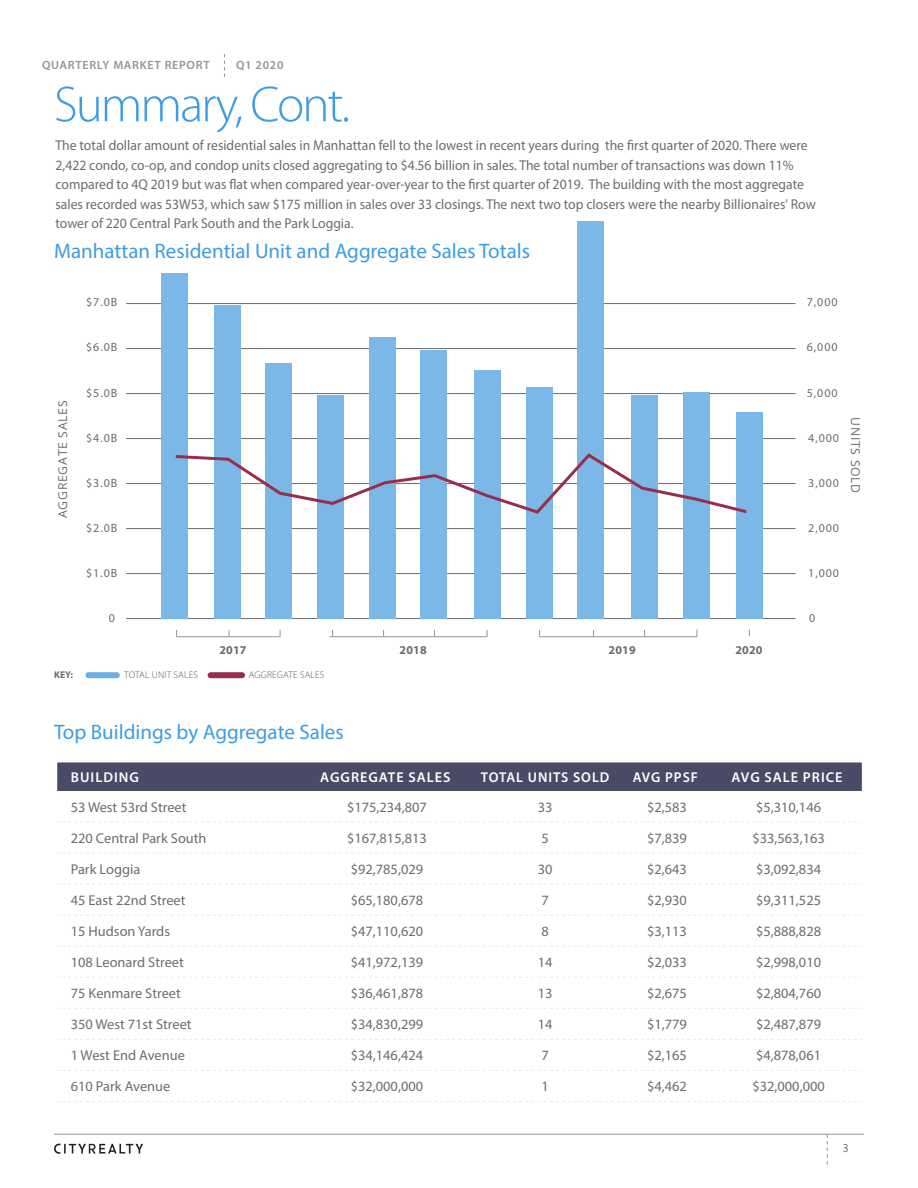
<style>
.page{position:relative;width:918px;height:1188px;background:#fff}
.page>*{position:absolute;margin:0;border:0;box-sizing:border-box;transform-origin:0 0}
.t1{font:300 51px "Myriad Pro";letter-spacing:-.04em;color:#3d9de3}
.Paragraph_Style_1{font:21px "Myriad Pro";color:#3d9de3}
.t2{font:14.25px/19.5px "Myriad Pro";color:#6c6d70;scale:.96 1}
.t3{font:14.25px "Myriad Pro";color:#6c6d70}
.t4{font:600 14.25px "Myriad Pro";letter-spacing:.07em;color:#fff}
.t5{font:12.3px "Open Sans";letter-spacing:.06em;color:#6c6d70}
.t6{font:12px "Myriad Pro";letter-spacing:.075em;color:#6c6d70}
.t7{font:600 12px "Myriad Pro";letter-spacing:.06em;color:#939598}
.t8{font:700 12px "Myriad Pro";letter-spacing:.015em;color:#6c6d70}
.t9{font:300 12px "Myriad Pro";color:#231f20}
.t10{font:300 9.75px "Myriad Pro";letter-spacing:.02em;color:#57585a}
.t11{font:700 9.75px "Myriad Pro";color:#6c6d70}
</style>
<div class="page">
<hr style="left:54px;top:1134px;width:810px;height:1px;background:#939598">
<svg style="left:54px;top:1143px;width:89px;height:11px"></svg>
<svg style="left:827px;top:1134px;width:1px;height:30px"></svg>
<svg style="left:224px;top:54px;width:1px;height:23px"></svg>
<hr style="left:330px;top:636px;width:157px;height:1px;background:#939598">
<hr style="left:177px;top:636px;width:103px;height:1px;background:#939598">
<hr style="left:540px;top:636px;width:157px;height:1px;background:#939598">
<div style="left:57px;top:762px;width:805px;height:29px;background:#494a66"></div>
<svg style="left:62px;top:822px;width:795px;height:1px"></svg>
<svg style="left:62px;top:853px;width:800px;height:1px"></svg>
<svg style="left:57px;top:884px;width:805px;height:1px"></svg>
<svg style="left:57px;top:915px;width:805px;height:1px"></svg>
<svg style="left:57px;top:946px;width:805px;height:1px"></svg>
<svg style="left:57px;top:977px;width:805px;height:1px"></svg>
<svg style="left:57px;top:1008px;width:805px;height:1px"></svg>
<svg style="left:57px;top:1039px;width:805px;height:1px"></svg>
<svg style="left:57px;top:1070px;width:805px;height:1px"></svg>
<svg style="left:57px;top:1101px;width:805px;height:1px"></svg>
<div style="left:211px;top:672px;width:31px;height:6px;background:#972f4c"></div>
<div style="left:88px;top:672px;width:29px;height:6px;background:#6cafe4"></div>
<hr style="left:126px;top:348px;width:670px;height:1px;background:#6c6d70">
<hr style="left:126px;top:528px;width:670px;height:1px;background:#6c6d70">
<hr style="left:126px;top:438px;width:670px;height:1px;background:#6c6d70">
<hr style="left:126px;top:573px;width:670px;height:1px;background:#6c6d70">
<hr style="left:126px;top:393px;width:670px;height:1px;background:#6c6d70">
<hr style="left:126px;top:483px;width:670px;height:1px;background:#6c6d70">
<hr style="left:126px;top:618px;width:670px;height:1px;background:#6c6d70">
<hr style="left:126px;top:303px;width:670px;height:1px;background:#6c6d70">
<div style="left:684px;top:393px;width:26px;height:226px;background:#7bb7e7"></div>
<div style="left:369px;top:338px;width:26px;height:281px;background:#7bb7e7"></div>
<div style="left:317px;top:395px;width:27px;height:224px;background:#7bb7e7"></div>
<div style="left:265px;top:363px;width:27px;height:256px;background:#7bb7e7"></div>
<div style="left:420px;top:351px;width:26px;height:268px;background:#7bb7e7"></div>
<div style="left:474px;top:370px;width:26px;height:249px;background:#7bb7e7"></div>
<div style="left:527px;top:387px;width:26px;height:232px;background:#7bb7e7"></div>
<div style="left:578px;top:221px;width:26px;height:398px;background:#7bb7e7"></div>
<div style="left:631px;top:395px;width:26px;height:224px;background:#7bb7e7"></div>
<div style="left:736px;top:412px;width:26px;height:207px;background:#7bb7e7"></div>
<div style="left:162px;top:273px;width:26px;height:346px;background:#7bb7e7"></div>
<div style="left:214px;top:306px;width:26px;height:313px;background:#7bb7e7"></div>
<svg style="left:175px;top:451px;width:572px;height:64px"></svg>
<p class="t7" style="left:42px;top:58px;width:169px">QUARTERLY MARKET REPORT</p>
<p class="t7" style="left:236px;top:58px;width:49px">Q1 2020</p>
<p class="t1" style="left:54px;top:76px;width:298px">Summary, Cont.</p>
<p class="t2" style="left:55px;top:136px;width:794px">The total dollar amount of residential sales in Manhattan fell to the lowest in recent years during the first quarter of 2020. There were 2,422 condo, co-op, and condop units closed aggregating to $4.56 billion in sales. The total number of transactions was down 11% compared to 4Q 2019 but was flat when compared year-over-year to the first quarter of 2019. The building with the most aggregate sales recorded was 53W53, which saw $175 million in sales over 33 closings. The next two top closers were the nearby Billionaires' Row tower of 220 Central Park South and the Park Loggia.</p>
<p class="Paragraph_Style_1" style="left:54px;top:238px;width:478px">Manhattan Residential Unit and Aggregate Sales Totals</p>
<p class="t5" style="left:54px;top:518px;width:119px;rotate:-90deg">AGGREGATE SALES</p>
<p class="t11" style="left:54px;top:668px;width:20px">KEY:</p>
<p class="t6" style="left:86px;top:294px;width:33px">$7.0B</p>
<p class="t6" style="left:807px;top:294px;width:32px">7,000</p>
<p class="t6" style="left:86px;top:339px;width:33px">$6.0B</p>
<p class="t6" style="left:86px;top:386px;width:33px">$5.0B</p>
<p class="t6" style="left:86px;top:431px;width:33px">$4.0B</p>
<p class="t6" style="left:86px;top:476px;width:33px">$3.0B</p>
<p class="t6" style="left:86px;top:521px;width:33px">$2.0B</p>
<p class="t6" style="left:86px;top:566px;width:33px">$1.0B</p>
<p class="t6" style="left:807px;top:339px;width:32px">6,000</p>
<p class="t6" style="left:807px;top:386px;width:32px">5,000</p>
<p class="t6" style="left:808px;top:431px;width:32px">4,000</p>
<p class="t6" style="left:808px;top:476px;width:32px">3,000</p>
<p class="t6" style="left:808px;top:521px;width:32px">2,000</p>
<p class="t6" style="left:808px;top:566px;width:32px">1,000</p>
<p class="t5" style="left:864px;top:417px;width:78px;rotate:90deg">UNITS SOLD</p>
<p class="t6" style="left:109px;top:610px;width:8px">0</p>
<p class="t8" style="left:219px;top:642px;width:29px">2017</p>
<p class="t8" style="left:400px;top:642px;width:29px">2018</p>
<p class="t8" style="left:608px;top:642px;width:29px">2019</p>
<p class="t8" style="left:735px;top:642px;width:29px">2020</p>
<p class="t10" style="left:124px;top:670px;width:75px">TOTAL UNIT SALES</p>
<p class="t10" style="left:249px;top:670px;width:77px">AGGREGATE SALES</p>
<p class="t6" style="left:809px;top:610px;width:8px">0</p>
<p class="Paragraph_Style_1" style="left:54px;top:719px;width:291px">Top Buildings by Aggregate Sales</p>
<p class="t4" style="left:71px;top:768px;width:70px">BUILDING</p>
<p class="t4" style="left:320px;top:768px;width:132px">AGGREGATE SALES</p>
<p class="t4" style="left:481px;top:768px;width:130px">TOTAL UNITS SOLD</p>
<p class="t4" style="left:633px;top:768px;width:67px">AVG PPSF</p>
<p class="t4" style="left:732px;top:768px;width:112px">AVG SALE PRICE</p>
<p class="t3" style="left:71px;top:798px;width:117px">53 West 53rd Street</p>
<p class="t3" style="left:347px;top:798px;width:81px">$175,234,807</p>
<p class="t3" style="left:538px;top:798px;width:16px">33</p>
<p class="t3" style="left:647px;top:798px;width:41px">$2,583</p>
<p class="t3" style="left:756px;top:798px;width:67px">$5,310,146</p>
<p class="t3" style="left:71px;top:829px;width:137px">220 Central Park South</p>
<p class="t3" style="left:347px;top:829px;width:81px">$167,815,813</p>
<p class="t3" style="left:541px;top:829px;width:9px">5</p>
<p class="t3" style="left:647px;top:829px;width:41px">$7,839</p>
<p class="t3" style="left:752px;top:829px;width:74px">$33,563,163</p>
<p class="t3" style="left:71px;top:860px;width:71px">Park Loggia</p>
<p class="t3" style="left:351px;top:860px;width:74px">$92,785,029</p>
<p class="t3" style="left:538px;top:860px;width:16px">30</p>
<p class="t3" style="left:647px;top:860px;width:41px">$2,643</p>
<p class="t3" style="left:756px;top:860px;width:67px">$3,092,834</p>
<p class="t3" style="left:71px;top:891px;width:116px">45 East 22nd Street</p>
<p class="t3" style="left:351px;top:891px;width:74px">$65,180,678</p>
<p class="t3" style="left:541px;top:891px;width:9px">7</p>
<p class="t3" style="left:647px;top:891px;width:41px">$2,930</p>
<p class="t3" style="left:756px;top:891px;width:67px">$9,311,525</p>
<p class="t3" style="left:71px;top:922px;width:101px">15 Hudson Yards</p>
<p class="t3" style="left:351px;top:922px;width:74px">$47,110,620</p>
<p class="t3" style="left:541px;top:922px;width:9px">8</p>
<p class="t3" style="left:647px;top:922px;width:41px">$3,113</p>
<p class="t3" style="left:756px;top:922px;width:67px">$5,888,828</p>
<p class="t3" style="left:71px;top:954px;width:115px">108 Leonard Street</p>
<p class="t3" style="left:351px;top:954px;width:74px">$41,972,139</p>
<p class="t3" style="left:538px;top:954px;width:16px">14</p>
<p class="t3" style="left:647px;top:954px;width:41px">$2,033</p>
<p class="t3" style="left:756px;top:954px;width:67px">$2,998,010</p>
<p class="t3" style="left:71px;top:985px;width:112px">75 Kenmare Street</p>
<p class="t3" style="left:351px;top:985px;width:74px">$36,461,878</p>
<p class="t3" style="left:538px;top:985px;width:16px">13</p>
<p class="t3" style="left:647px;top:985px;width:41px">$2,675</p>
<p class="t3" style="left:756px;top:985px;width:67px">$2,804,760</p>
<p class="t3" style="left:71px;top:1016px;width:122px">350 West 71st Street</p>
<p class="t3" style="left:351px;top:1016px;width:74px">$34,830,299</p>
<p class="t3" style="left:538px;top:1016px;width:16px">14</p>
<p class="t3" style="left:647px;top:1016px;width:41px">$1,779</p>
<p class="t3" style="left:756px;top:1016px;width:67px">$2,487,879</p>
<p class="t3" style="left:71px;top:1047px;width:116px">1 West End Avenue</p>
<p class="t3" style="left:351px;top:1047px;width:74px">$34,146,424</p>
<p class="t3" style="left:541px;top:1047px;width:9px">7</p>
<p class="t3" style="left:647px;top:1047px;width:41px">$2,165</p>
<p class="t3" style="left:756px;top:1047px;width:67px">$4,878,061</p>
<p class="t3" style="left:71px;top:1078px;width:101px">610 Park Avenue</p>
<p class="t3" style="left:351px;top:1078px;width:74px">$32,000,000</p>
<p class="t3" style="left:541px;top:1078px;width:9px">1</p>
<p class="t3" style="left:647px;top:1078px;width:41px">$4,462</p>
<p class="t3" style="left:752px;top:1078px;width:74px">$32,000,000</p>
<p class="t9" style="left:843px;top:1142px;width:7px">3</p>
</div>
